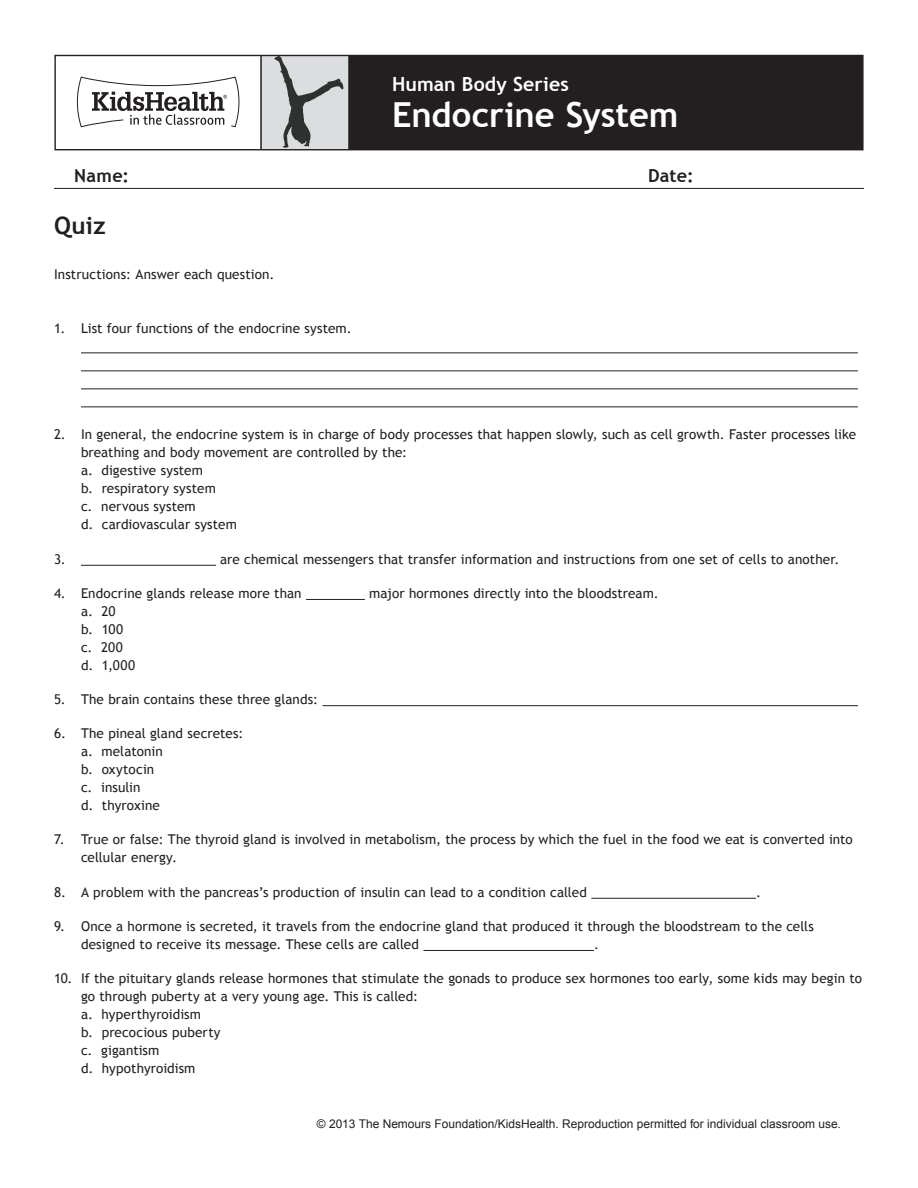
<style>
.page{position:relative;width:918px;height:1188px;background:#fff}
.page>*{position:absolute;margin:0;border:0;box-sizing:border-box;transform-origin:0 0}
.Handout_Header{font:700 34.5px "Trebuchet MS";letter-spacing:-.005em;color:#fff}
.Handout_Title{font:700 24px "Trebuchet MS";color:#231f20}
.Handout_Header-2{font:700 19.5px "Trebuchet MS";letter-spacing:.005em;color:#fff}
.Article_List{font:700 18px "Trebuchet MS";letter-spacing:.015em;color:#231f20}
.Basic_Numbered_List{font:13.5px/18px "Trebuchet MS";letter-spacing:.01em;color:#231f20}
.Basic_Numbered_List-2{font:13.5px/18px "Trebuchet MS";letter-spacing:.04em;color:#231f20}
.t1{font:12px "Arial";color:#231f20}
</style>
<div class="page">
<div style="left:261px;top:55px;width:88px;height:95px;background:#dcdddf"></div>
<div style="left:349px;top:55px;width:513px;height:95px;background:#231f20"></div>
<svg style="left:76px;top:76px;width:164px;height:52px"></svg>
<hr style="left:348px;top:55px;width:2px;height:95px;background:#231f20">
<hr style="left:260px;top:55px;width:2px;height:95px;background:#231f20">
<div style="left:54px;top:55px;width:810px;height:95px;border:1px solid #231f20"></div>
<svg style="left:274px;top:56px;width:69px;height:92px"></svg>
<hr style="left:54px;top:188px;width:810px;height:1px;background:#231f20">
<hr style="left:81px;top:352px;width:777px;height:1px;background:#231f20">
<hr style="left:81px;top:370px;width:777px;height:1px;background:#231f20">
<hr style="left:81px;top:388px;width:777px;height:1px;background:#231f20">
<hr style="left:81px;top:406px;width:777px;height:1px;background:#231f20">
<hr style="left:81px;top:565px;width:135px;height:1px;background:#231f20">
<hr style="left:306px;top:599px;width:59px;height:1px;background:#231f20">
<hr style="left:323px;top:705px;width:535px;height:1px;background:#231f20">
<hr style="left:591px;top:898px;width:165px;height:1px;background:#231f20">
<hr style="left:424px;top:950px;width:170px;height:1px;background:#231f20">
<p class="Handout_Header-2" style="left:392px;top:71px;width:178px">Human Body Series</p>
<p class="Handout_Header" style="left:392px;top:93px;width:288px">Endocrine System</p>
<p class="Article_List" style="left:74px;top:164px;width:56px">Name:</p>
<p class="Article_List" style="left:648px;top:164px;width:47px">Date:</p>
<p class="Handout_Title" style="left:54px;top:210px;width:53px">Quiz</p>
<p class="Basic_Numbered_List" style="left:54px;top:266px;width:222px">Instructions: Answer each question.</p>
<p class="Basic_Numbered_List" style="left:54px;top:320px;width:299px">1. List four functions of the endocrine system.</p>
<p class="Basic_Numbered_List" style="left:81px;top:426px;width:777px;text-indent:-27px">2. In general, the endocrine system is in charge of body processes that happen slowly, such as cell growth. Faster processes like breathing and body movement are controlled by the:<br>a. digestive system<br>b. respiratory system<br>c. nervous system<br>d. cardiovascular system</p>
<p class="Basic_Numbered_List" style="left:54px;top:550px;width:13px">3.</p>
<p class="Basic_Numbered_List" style="left:220px;top:550px;width:621px">are chemical messengers that transfer information and instructions from one set of cells to another.</p>
<p class="Basic_Numbered_List" style="left:54px;top:584px;width:249px">4. Endocrine glands release more than</p>
<p class="Basic_Numbered_List" style="left:369px;top:584px;width:291px">major hormones directly into the bloodstream.</p>
<p class="Basic_Numbered_List-2" style="left:81px;top:602px;width:56px">a. 20<br>b. 100 c. 200 d. 1,000</p>
<p class="Basic_Numbered_List" style="left:54px;top:690px;width:266px">5. The brain contains these three glands:</p>
<p class="Basic_Numbered_List" style="left:81px;top:725px;width:164px;text-indent:-27px">6. The pineal gland secretes: a. melatonin<br>b. oxytocin<br>c. insulin<br>d. thyroxine</p>
<p class="Basic_Numbered_List" style="left:81px;top:831px;width:773px;text-indent:-27px">7. True or false: The thyroid gland is involved in metabolism, the process by which the fuel in the food we eat is converted into cellular energy.</p>
<p class="Basic_Numbered_List" style="left:54px;top:883px;width:535px">8. A problem with the pancreas’s production of insulin can lead to a condition called</p>
<p class="Basic_Numbered_List" style="left:756px;top:883px;width:6px">.</p>
<p class="Basic_Numbered_List" style="left:81px;top:917px;width:734px;text-indent:-27px">9. Once a hormone is secreted, it travels from the endocrine gland that produced it through the bloodstream to the cells designed to receive its message. These cells are called</p>
<p class="Basic_Numbered_List" style="left:594px;top:935px;width:6px">.</p>
<p class="Basic_Numbered_List" style="left:81px;top:969px;width:783px;text-indent:-27px">10. If the pituitary glands release hormones that stimulate the gonads to produce sex hormones too early, some kids may begin to go through puberty at a very young age. This is called:<br>a. hyperthyroidism<br>b. precocious puberty<br>c. gigantism<br>d. hypothyroidism</p>
<p class="t1" style="left:317px;top:1116px;width:526px">© 2013 The Nemours Foundation/KidsHealth. Reproduction permitted for individual classroom use.</p>
</div>
